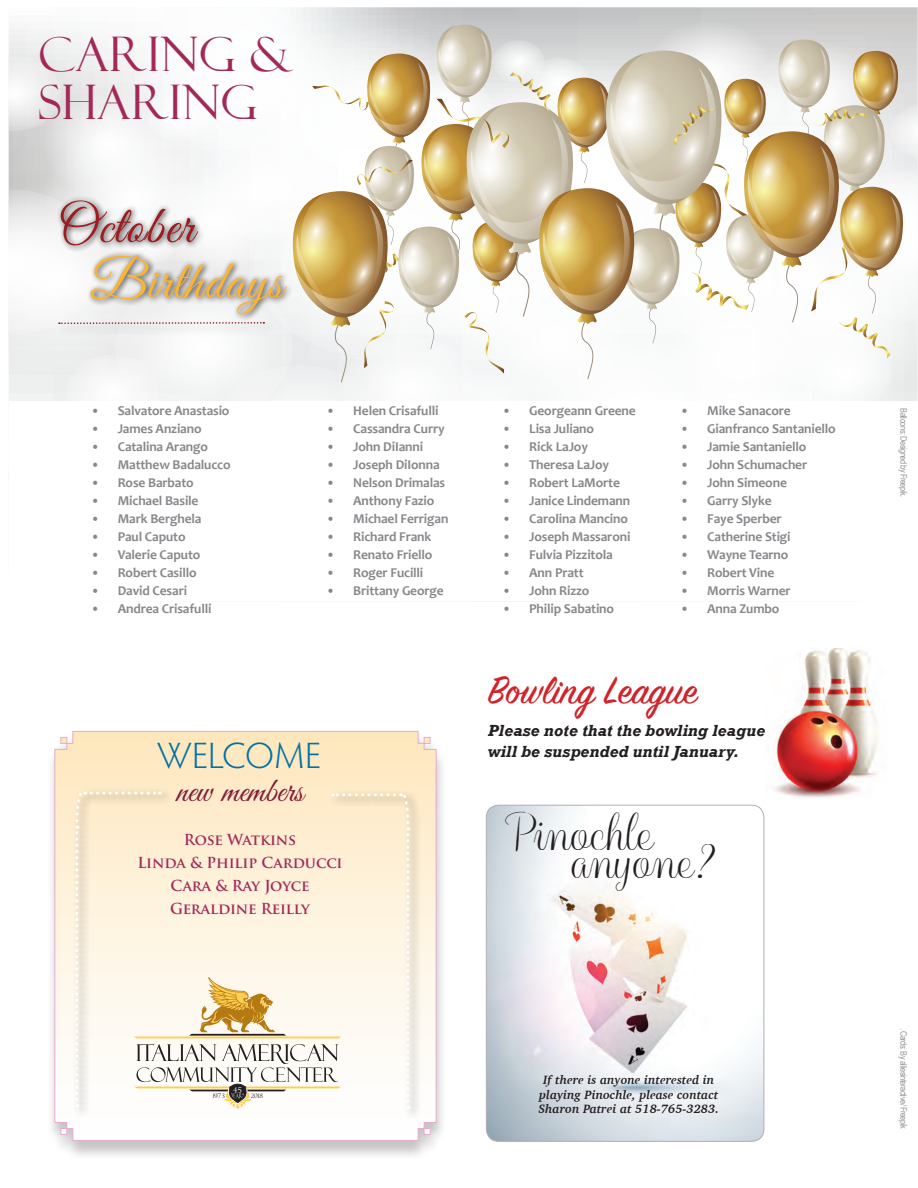
<style>
.page{position:relative;width:918px;height:1188px;background:#fff}
.page>*{position:absolute;margin:0;border:0;box-sizing:border-box;transform-origin:0 0}
.t1{font:53.85px "Great Vibes";letter-spacing:.025em;color:#fab335}
.t2{font:53.85px "Great Vibes";letter-spacing:.025em;color:#9e1c20}
.t3{font:47.7px/47.7px "Felix Titling";letter-spacing:.01em;color:#a22857}
.t4{font:45.15px "Balqis";color:#231f20}
.t5{font:42.9px "Sign Painter House Script";color:#d1232a}
.t6{font:300 36.75px "Hypatia Sans Pro";letter-spacing:.005em;color:#0072a5}
.t7{font:34.5px "Great Vibes";color:#7f1f3a}
.t8{font:italic 700 16.5px/21px "Rockwell";color:#231f20}
.t9{font:700 14.85px/23px "Trajan Pro";letter-spacing:-.01em;color:#a22857;text-align:center}
.t10{font:700 13.5px "Candara";letter-spacing:-.01em;color:#86888b}
.t11{font:italic 700 12.3px/14.4px "Charter";color:#231f20;text-align:center}
.t12{font:9px "Arial Narrow";letter-spacing:-.05em;color:#939598}
.t13{font:7.95px "Felix Titling";color:#fff}
.t14{font:6.3px "Felix Titling";color:#231f20}
</style>
<div class="page">
<div style="left:46px;top:731px;width:401px;height:429px;background:#231f20;opacity:.45"></div>
<svg style="left:54px;top:731px;width:383px;height:410px"></svg>
<div style="left:73px;top:788px;width:100px;height:330px;background:#fefdfd"></div>
<div style="left:329px;top:790px;width:93px;height:330px;background:#231f20;opacity:.75"></div>
<svg style="left:74px;top:788px;width:337px;height:321px"></svg>
<svg style="left:9px;top:7px;width:909px;height:394px"></svg>
<img style="left:486px;top:805px;width:278px;height:335px">
<div style="left:486px;top:805px;width:278px;height:337px;border:1px solid #aeafb3;border-radius:12px"></div>
<img style="left:774px;top:648px;width:104px;height:150px">
<h2 class="t3" style="left:38px;top:31px;width:257px">CARING &amp;<br>SHARING</h2>
<h1 class="t2" style="left:58px;top:196px;width:137px">October</h1>
<h1 class="t1" style="left:90px;top:251px;width:194px">Birthdays</h1>
<p class="t10" style="left:91px;top:403px;width:140px">• Salvatore Anastasio</p>
<p class="t10" style="left:91px;top:421px;width:112px">• James Anziano</p>
<p class="t10" style="left:91px;top:439px;width:119px">• Catalina Arango</p>
<p class="t10" style="left:91px;top:457px;width:141px">• Matthew Badalucco</p>
<p class="t10" style="left:91px;top:475px;width:105px">• Rose Barbato</p>
<p class="t10" style="left:91px;top:493px;width:109px">• Michael Basile</p>
<p class="t10" style="left:91px;top:511px;width:112px">• Mark Berghela</p>
<p class="t10" style="left:91px;top:529px;width:96px">• Paul Caputo</p>
<p class="t10" style="left:91px;top:547px;width:111px">• Valerie Caputo</p>
<p class="t10" style="left:91px;top:565px;width:107px">• Robert Casillo</p>
<p class="t10" style="left:91px;top:583px;width:98px">• David Cesari</p>
<p class="t10" style="left:91px;top:601px;width:122px">• Andrea Crisafulli</p>
<p class="t10" style="left:326px;top:403px;width:114px">• Helen Crisafulli</p>
<p class="t10" style="left:326px;top:421px;width:120px">• Cassandra Curry</p>
<p class="t10" style="left:326px;top:439px;width:98px">• John DiIanni</p>
<p class="t10" style="left:326px;top:457px;width:115px">• Joseph DiIonna</p>
<p class="t10" style="left:326px;top:475px;width:120px">• Nelson Drimalas</p>
<p class="t10" style="left:326px;top:493px;width:110px">• Anthony Fazio</p>
<p class="t10" style="left:326px;top:511px;width:124px">• Michael Ferrigan</p>
<p class="t10" style="left:326px;top:529px;width:107px">• Richard Frank</p>
<p class="t10" style="left:326px;top:547px;width:108px">• Renato Friello</p>
<p class="t10" style="left:326px;top:565px;width:99px">• Roger Fucilli</p>
<p class="t10" style="left:326px;top:583px;width:119px">• Brittany George</p>
<h3 class="t6" style="left:157px;top:732px;width:165px">WELCOME</h3>
<h3 class="t7" style="left:177px;top:772px;width:129px">new members</h3>
<p class="t9" style="left:137px;top:828px;width:207px">Rose Watkins<br>Linda &amp; Philip Carducci<br>Cara &amp; Ray Joyce<br>Geraldine Reilly</p>
<p class="t10" style="left:502px;top:403px;width:135px">• Georgeann Greene</p>
<p class="t10" style="left:502px;top:421px;width:93px">• Lisa Juliano</p>
<p class="t10" style="left:502px;top:439px;width:87px">• Rick LaJoy</p>
<p class="t10" style="left:502px;top:457px;width:108px">• Theresa LaJoy</p>
<p class="t10" style="left:502px;top:475px;width:119px">• Robert LaMorte</p>
<p class="t10" style="left:502px;top:493px;width:130px">• Janice Lindemann</p>
<p class="t10" style="left:502px;top:511px;width:127px">• Carolina Mancino</p>
<p class="t10" style="left:502px;top:529px;width:130px">• Joseph Massaroni</p>
<p class="t10" style="left:502px;top:547px;width:112px">• Fulvia Pizzitola</p>
<p class="t10" style="left:502px;top:565px;width:83px">• Ann Pratt</p>
<p class="t10" style="left:502px;top:583px;width:89px">• John Rizzo</p>
<p class="t10" style="left:502px;top:601px;width:113px">• Philip Sabatino</p>
<p class="t10" style="left:680px;top:403px;width:112px">• Mike Sanacore</p>
<p class="t10" style="left:680px;top:421px;width:157px">• Gianfranco Santaniello</p>
<p class="t10" style="left:680px;top:439px;width:128px">• Jamie Santaniello</p>
<p class="t10" style="left:680px;top:457px;width:129px">• John Schumacher</p>
<p class="t10" style="left:680px;top:475px;width:108px">• John Simeone</p>
<p class="t10" style="left:680px;top:493px;width:93px">• Garry Slyke</p>
<p class="t10" style="left:680px;top:511px;width:103px">• Faye Sperber</p>
<p class="t10" style="left:680px;top:529px;width:112px">• Catherine Stigi</p>
<p class="t10" style="left:680px;top:547px;width:110px">• Wayne Tearno</p>
<p class="t10" style="left:680px;top:565px;width:96px">• Robert Vine</p>
<p class="t10" style="left:680px;top:583px;width:112px">• Morris Warner</p>
<p class="t10" style="left:680px;top:601px;width:101px">• Anna Zumbo</p>
<h3 class="t5" style="left:488px;top:664px;width:211px">Bowling League</h3>
<p class="t8" style="left:488px;top:721px;width:279px">Please note that the bowling league will be suspended until January.</p>
<h3 class="t4" style="left:509px;top:805px;width:147px">Pinochle</h3>
<h3 class="t4" style="left:572px;top:833px;width:148px">anyone?</h3>
<p class="t13" style="left:233px;top:1085px;width:10px">45</p>
<p class="t14" style="left:213px;top:1092px;width:14px">1973</p>
<p class="t14" style="left:251px;top:1092px;width:14px">2018</p>
<p class="t11" style="left:539px;top:1073px;width:182px">If there is anyone interested in playing Pinochle, please contact<br>Sharon Patrei at 518-765-3283.</p>
<p class="t12" style="left:910px;top:408px;width:91px;rotate:90deg">Balloons: Designed by Freepik.</p>
<p class="t12" style="left:910px;top:1028px;width:103px;rotate:90deg">. Cards: By alliesinteractive/ Freepik</p>
</div>
